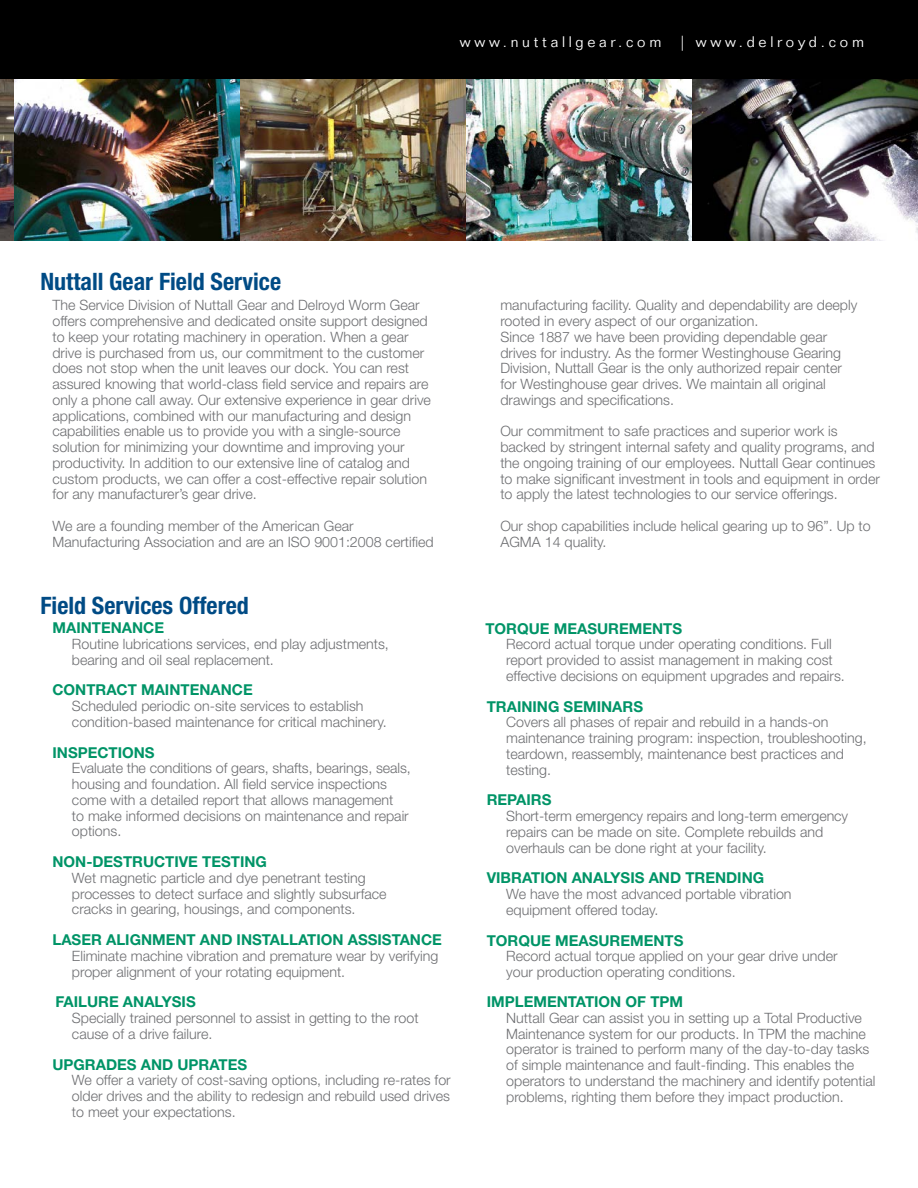
<style>
.page{position:relative;width:918px;height:1188px;background:#fff}
.page>*{position:absolute;margin:0;border:0;box-sizing:border-box;transform-origin:0 0}
.t1{font:700 condensed 24px "Helvetica Neue LT Std";color:#004b85}
.SubHeader_2{font:700 15px "Helvetica Neue LT Std";color:#009467}
.t2{font:300 15px "Folio Std";letter-spacing:.25em;color:#fff}
.SubHeading_Descipt{font:300 14.25px/15.8px "Helvetica Neue LT Std";color:#6d6e71}
</style>
<div class="page">
<div style="left:0;top:0;width:918px;height:81px;background:#000"></div>
<img style="left:0;top:80px;width:918px;height:160px">
<p class="t2" style="left:460px;top:33px;width:203px">www.nuttallgear.com</p>
<p class="t2" style="left:681px;top:33px;width:185px">| www.delroyd.com</p>
<p class="t1" style="left:40px;top:267px;width:242px">Nuttall Gear Field Service</p>
<p class="SubHeading_Descipt" style="left:52px;top:297px;width:380px">The Service Division of Nuttall Gear and Delroyd Worm Gear offers comprehensive and dedicated onsite support designed to keep your rotating machinery in operation. When a gear drive is purchased from us, our commitment to the customer does not stop when the unit leaves our dock. You can rest assured knowing that world-class field service and repairs are only a phone call away. Our extensive experience in gear drive applications, combined with our manufacturing and design capabilities enable us to provide you with a single-source solution for minimizing your downtime and improving your productivity. In addition to our extensive line of catalog and custom products, we can offer a cost-effective repair solution for any manufacturer’s gear drive.</p>
<p class="SubHeading_Descipt" style="left:52px;top:518px;width:383px">We are a founding member of the American Gear<br>Manufacturing Association and are an ISO 9001:2008 certified</p>
<p class="t1" style="left:40px;top:591px;width:210px">Field Services Offered</p>
<p class="SubHeader_2" style="left:52px;top:618px;width:113px">MAINTENANCE</p>
<p class="SubHeading_Descipt" style="left:72px;top:636px;width:318px">Routine lubrications services, end play adjustments,</p>
<p class="SubHeading_Descipt" style="left:72px;top:651px;width:203px">bearing and oil seal replacement.</p>
<p class="SubHeader_2" style="left:52px;top:681px;width:202px">CONTRACT MAINTENANCE</p>
<p class="SubHeading_Descipt" style="left:72px;top:698px;width:293px">Scheduled periodic on-site services to establish</p>
<p class="SubHeading_Descipt" style="left:72px;top:714px;width:316px">condition-based maintenance for critical machinery.</p>
<p class="SubHeader_2" style="left:52px;top:743px;width:104px">INSPECTIONS</p>
<p class="SubHeading_Descipt" style="left:72px;top:760px;width:340px">Evaluate the conditions of gears, shafts, bearings, seals,</p>
<p class="SubHeading_Descipt" style="left:72px;top:776px;width:317px">housing and foundation. All field service inspections</p>
<p class="SubHeading_Descipt" style="left:72px;top:792px;width:323px">come with a detailed report that allows management</p>
<p class="SubHeading_Descipt" style="left:72px;top:807px;width:338px">to make informed decisions on maintenance and repair</p>
<p class="SubHeading_Descipt" style="left:72px;top:823px;width:51px">options.</p>
<p class="SubHeader_2" style="left:52px;top:852px;width:216px">NON-DESTRUCTIVE TESTING</p>
<p class="SubHeading_Descipt" style="left:72px;top:870px;width:295px">Wet magnetic particle and dye penetrant testing</p>
<p class="SubHeading_Descipt" style="left:72px;top:885px;width:316px">processes to detect surface and slightly subsurface</p>
<p class="SubHeading_Descipt" style="left:72px;top:901px;width:285px">cracks in gearing, housings, and components.</p>
<p class="SubHeader_2" style="left:52px;top:930px;width:391px">LASER ALIGNMENT AND INSTALLATION ASSISTANCE</p>
<p class="SubHeading_Descipt" style="left:72px;top:948px;width:368px">Eliminate machine vibration and premature wear by verifying proper alignment of your rotating equipment.</p>
<p class="SubHeader_2" style="left:55px;top:993px;width:142px">FAILURE ANALYSIS</p>
<p class="SubHeading_Descipt" style="left:72px;top:1010px;width:348px">Specially trained personnel to assist in getting to the root</p>
<p class="SubHeading_Descipt" style="left:72px;top:1026px;width:142px">cause of a drive failure.</p>
<p class="SubHeader_2" style="left:52px;top:1055px;width:196px">UPGRADES AND UPRATES</p>
<p class="SubHeading_Descipt" style="left:72px;top:1072px;width:380px;text-align:justify">We offer a variety of cost-saving options, including re-rates for older drives and the ability to redesign and rebuild used drives to meet your expectations.</p>
<p class="SubHeading_Descipt" style="left:500px;top:297px;width:358px">manufacturing facility. Quality and dependability are deeply rooted in every aspect of our organization.<br>Since 1887 we have been providing dependable gear drives for industry. As the former Westinghouse Gearing Division, Nuttall Gear is the only authorized repair center for Westinghouse gear drives. We maintain all original drawings and specifications.</p>
<p class="SubHeading_Descipt" style="left:500px;top:423px;width:381px">Our commitment to safe practices and superior work is backed by stringent internal safety and quality programs, and the ongoing training of our employees. Nuttall Gear continues to make significant investment in tools and equipment in order to apply the latest technologies to our service offerings.</p>
<p class="SubHeading_Descipt" style="left:500px;top:518px;width:372px">Our shop capabilities include helical gearing up to 96”. Up to<br>AGMA 14 quality.</p>
<p class="SubHeader_2" style="left:485px;top:619px;width:198px">TORQUE MEASUREMENTS</p>
<p class="SubHeading_Descipt" style="left:506px;top:636px;width:327px">Record actual torque under operating conditions. Full</p>
<p class="SubHeading_Descipt" style="left:506px;top:652px;width:328px">report provided to assist management in making cost</p>
<p class="SubHeading_Descipt" style="left:506px;top:668px;width:340px">effective decisions on equipment upgrades and repairs.</p>
<p class="SubHeader_2" style="left:487px;top:697px;width:158px">TRAINING SEMINARS</p>
<p class="SubHeading_Descipt" style="left:506px;top:714px;width:362px">Covers all phases of repair and rebuild in a hands-on maintenance training program: inspection, troubleshooting, teardown, reassembly, maintenance best practices and testing.</p>
<p class="SubHeader_2" style="left:487px;top:791px;width:66px">REPAIRS</p>
<p class="SubHeading_Descipt" style="left:506px;top:808px;width:343px">Short-term emergency repairs and long-term emergency</p>
<p class="SubHeading_Descipt" style="left:506px;top:824px;width:319px">repairs can be made on site. Complete rebuilds and</p>
<p class="SubHeading_Descipt" style="left:506px;top:839px;width:262px">overhauls can be done right at your facility.</p>
<p class="SubHeader_2" style="left:487px;top:869px;width:279px">VIBRATION ANALYSIS AND TRENDING</p>
<p class="SubHeading_Descipt" style="left:506px;top:886px;width:287px">We have the most advanced portable vibration</p>
<p class="SubHeading_Descipt" style="left:506px;top:902px;width:154px">equipment offered today.</p>
<p class="SubHeader_2" style="left:487px;top:931px;width:198px">TORQUE MEASUREMENTS</p>
<p class="SubHeading_Descipt" style="left:506px;top:948px;width:333px">Record actual torque applied on your gear drive under</p>
<p class="SubHeading_Descipt" style="left:506px;top:964px;width:231px">your production operating conditions.</p>
<p class="SubHeader_2" style="left:487px;top:992px;width:198px">IMPLEMENTATION OF TPM</p>
<p class="SubHeading_Descipt" style="left:506px;top:1010px;width:357px">Nuttall Gear can assist you in setting up a Total Productive</p>
<p class="SubHeading_Descipt" style="left:506px;top:1025px;width:361px">Maintenance system for our products. In TPM the machine</p>
<p class="SubHeading_Descipt" style="left:506px;top:1041px;width:365px">operator is trained to perform many of the day-to-day tasks</p>
<p class="SubHeading_Descipt" style="left:506px;top:1057px;width:349px">of simple maintenance and fault-finding. This enables the</p>
<p class="SubHeading_Descipt" style="left:506px;top:1073px;width:371px">operators to understand the machinery and identify potential</p>
<p class="SubHeading_Descipt" style="left:506px;top:1088px;width:339px">problems, righting them before they impact production.</p>
</div>
